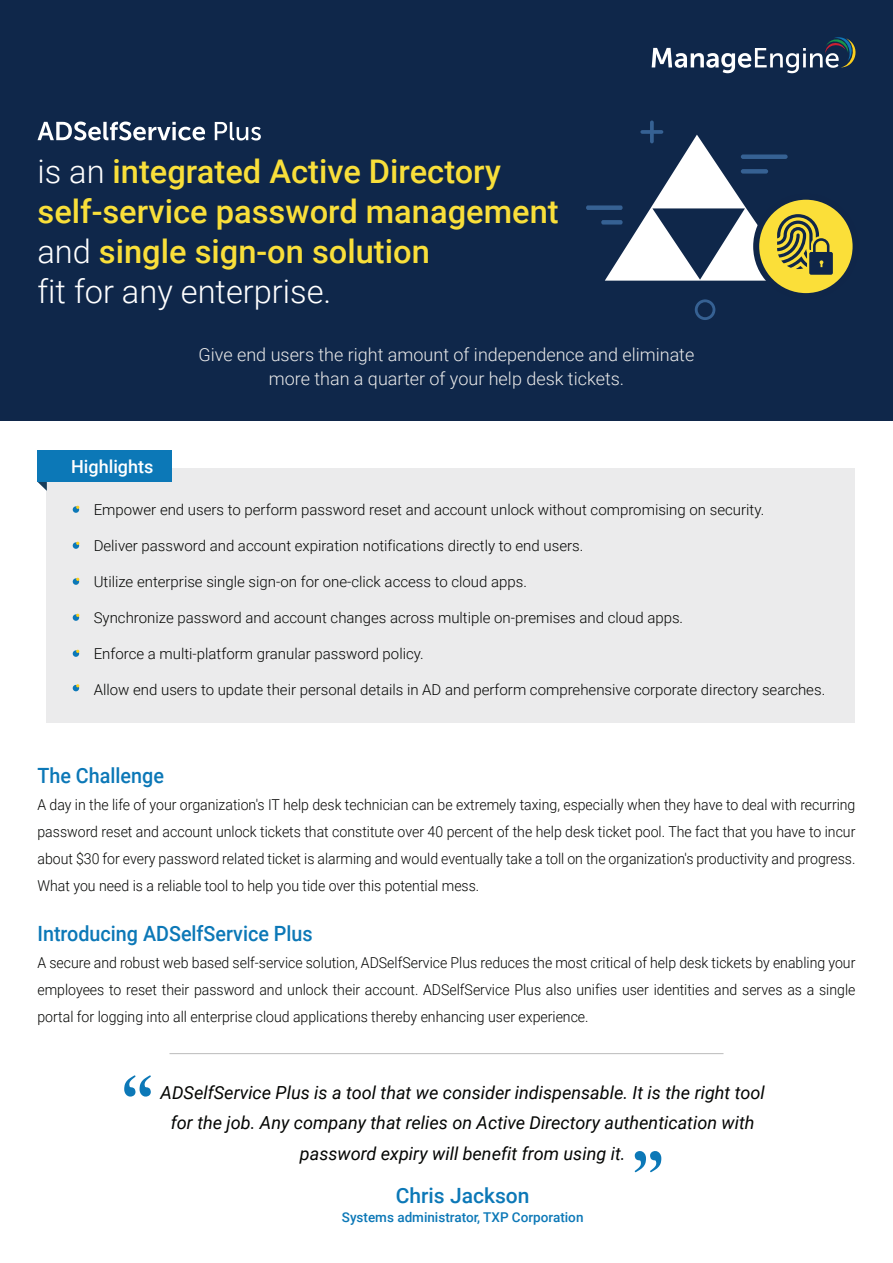
<style>
.page{position:relative;width:893px;height:1263px;background:#fff}
.page>*{position:absolute;margin:0;border:0;box-sizing:border-box;transform-origin:0 0}
.t1{font:500 32.7px/40.2px "Roboto";color:#f9df3a}
.t2{font:500 21px "Roboto";color:#0c78b7;scale:.94 1}
.t3{font:500 21px "Roboto";color:#0c78b7}
.t4{font:italic 18px/30px "Roboto";color:#040503;text-align:center}
.t5{font:300 18px/24px "Roboto";color:#eaeaea;text-align:center}
.t6{font:500 18px "Roboto";color:#fff}
.t7{font:300 15px/27px "Roboto";color:#040503;text-align:justify;scale:.94 1}
.t8{font:300 15px "Roboto";color:#040503}
.t9{font:500 13.5px "Roboto";color:#0c78b7}
.s1{font-weight:300;color:#fff}
</style>
<div class="page">
<div style="left:0;top:0;width:893px;height:420px;background:#0f274a"></div>
<svg style="left:756px;top:197px;width:100px;height:99px;background:#d3bf3b"></svg>
<div style="left:753px;top:194px;width:106px;height:105px;border:6px solid #0f2649;border-radius:50%"></div>
<div style="left:586px;top:205px;width:37px;height:5px;background:#366193;border-radius:2px"></div>
<div style="left:601px;top:220px;width:22px;height:5px;background:#366193;border-radius:2px"></div>
<svg style="left:605px;top:121px;width:228px;height:160px"></svg>
<svg style="left:695px;top:299px;width:20px;height:21px"></svg>
<svg style="left:124px;top:1075px;width:27px;height:21px"></svg>
<svg style="left:635px;top:1151px;width:26px;height:21px"></svg>
<div style="left:47px;top:468px;width:808px;height:255px;background:#ebebec"></div>
<svg style="left:73px;top:506px;width:6px;height:7px"></svg>
<svg style="left:73px;top:542px;width:6px;height:7px"></svg>
<svg style="left:73px;top:578px;width:6px;height:7px"></svg>
<svg style="left:73px;top:614px;width:6px;height:7px"></svg>
<svg style="left:73px;top:650px;width:6px;height:7px"></svg>
<svg style="left:73px;top:684px;width:6px;height:7px"></svg>
<svg style="left:38px;top:482px;width:9px;height:9px"></svg>
<div style="left:38px;top:451px;width:134px;height:31px;background:#0c78b7"></div>
<hr style="left:169px;top:1053px;width:554px;height:1px;background:#bbb">
<svg style="left:652px;top:37px;width:204px;height:36px"></svg>
<svg style="left:38px;top:122px;width:167px;height:18px"></svg>
<svg style="left:215px;top:122px;width:46px;height:18px"></svg>
<h1 class="t1" style="left:38px;top:150px;width:523px"><span class="s1">is an</span> integrated Active Directory self-service password management <span class="s1">and</span> single sign-on solution<br><span class="s1">fit for any enterprise.</span></h1>
<p class="t5" style="left:199px;top:342px;width:497px">Give end users the right amount of independence and eliminate more than a quarter of your help desk tickets.</p>
<p class="t6" style="left:71px;top:454px;width:84px">Highlights</p>
<p class="t8" style="left:94px;top:499px;width:672px">Empower end users to perform password reset and account unlock without compromising on security.</p>
<p class="t8" style="left:94px;top:535px;width:491px">Deliver password and account expiration notifications directly to end users.</p>
<p class="t8" style="left:94px;top:571px;width:435px">Utilize enterprise single sign-on for one-click access to cloud apps.</p>
<p class="t8" style="left:94px;top:607px;width:591px">Synchronize password and account changes across multiple on-premises and cloud apps.</p>
<p class="t8" style="left:94px;top:643px;width:332px">Enforce a multi-platform granular password policy.</p>
<p class="t8" style="left:94px;top:679px;width:733px">Allow end users to update their personal details in AD and perform comprehensive corporate directory searches.</p>
<h2 class="t2" style="left:38px;top:761px;width:136px">The Challenge</h2>
<p class="t7" style="left:38px;top:791px;width:872px">A day in the life of your organization's IT help desk technician can be extremely taxing, especially when they have to deal with recurring password reset and account unlock tickets that constitute over 40 percent of the help desk ticket pool. The fact that you have to incur about $30 for every password related ticket is alarming and would eventually take a toll on the organization's productivity and progress.<br>What you need is a reliable tool to help you tide over this potential mess.</p>
<h2 class="t2" style="left:38px;top:919px;width:294px">Introducing ADSelfService Plus</h2>
<p class="t7" style="left:38px;top:948px;width:872px">A secure and robust web based self-service solution, ADSelfService Plus reduces the most critical of help desk tickets by enabling your employees to reset their password and unlock their account. ADSelfService Plus also unifies user identities and serves as a single portal for logging into all enterprise cloud applications thereby enhancing user experience.</p>
<p class="t4" style="left:161px;top:1077px;width:606px">ADSelfService Plus is a tool that we consider indispensable. It is the right tool for the job. Any company that relies on Active Directory authentication with password expiry will benefit from using it.</p>
<h2 class="t3" style="left:396px;top:1181px;width:135px">Chris Jackson</h2>
<p class="t9" style="left:342px;top:1207px;width:243px">Systems administrator, TXP Corporation</p>
</div>
